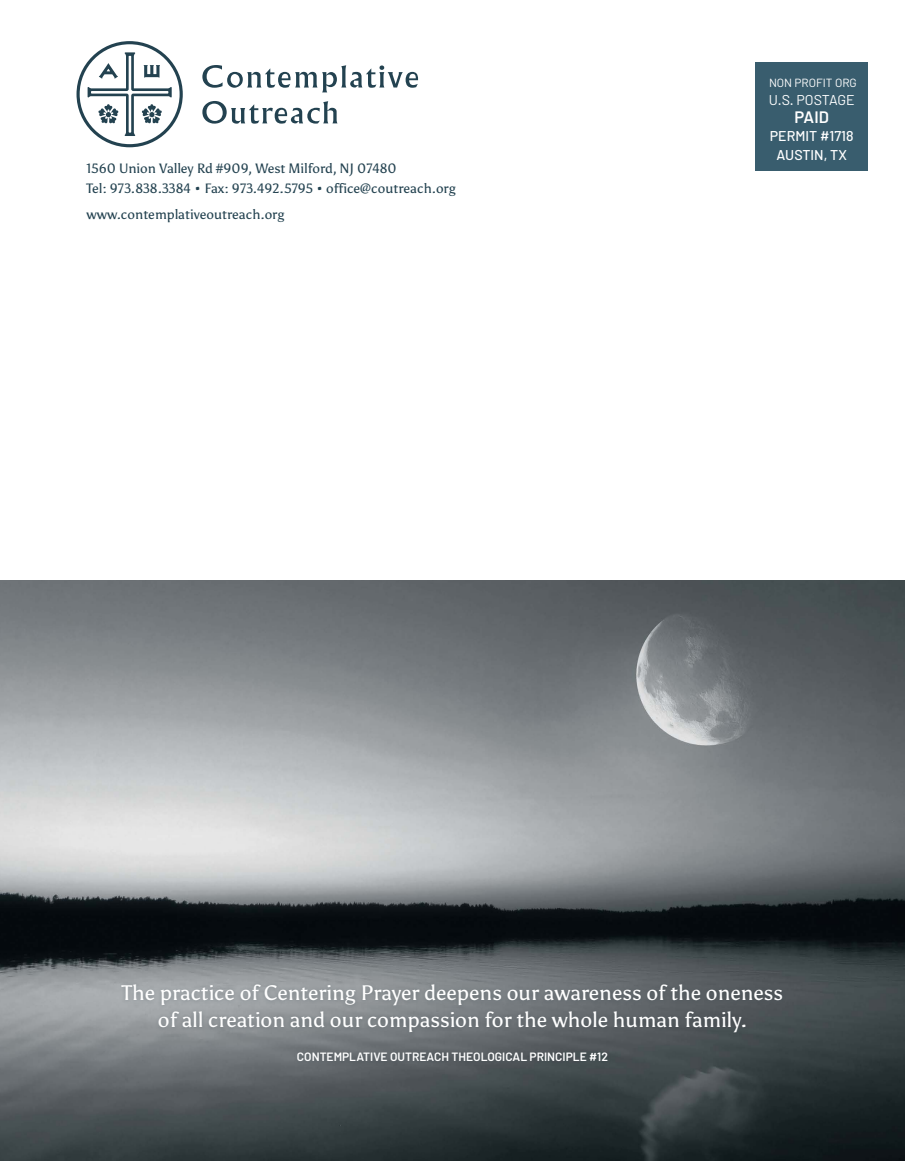
<style>
.page{position:relative;width:905px;height:1161px;background:#fff}
.page>*{position:absolute;margin:0;border:0;box-sizing:border-box;transform-origin:0 0}
.t1{font:21px/27px "Asul";color:#fff;text-align:center}
.t2{font:600 16.5px "Barlow";color:#fff}
.t3{font:500 14.1px/18.3px "Barlow";color:#fff;text-align:center}
.t4{font:14.1px "Barlow";letter-spacing:-.005em;color:#fff}
.t5{font:13.5px/19.5px "Asul";color:#234250}
.t6{font:600 12px "Barlow";color:#fff}
.t7{font:11.85px "Barlow";color:#fff}
</style>
<div class="page">
<img style="left:0;top:580px;width:904px;height:581px">
<div style="left:755px;top:62px;width:113px;height:108px;background:#395d6e"></div>
<div style="left:117px;top:980px;width:669px;height:85px;background:#1d323c;opacity:.26"></div>
<svg style="left:202px;top:65px;width:216px;height:27px"></svg>
<svg style="left:202px;top:101px;width:135px;height:23px"></svg>
<svg style="left:76px;top:41px;width:107px;height:106px"></svg>
<p class="t5" style="left:86px;top:159px;width:370px">1560 Union Valley Rd #909, West Milford, NJ 07480<br>Tel: 973.838.3384 • Fax: 973.492.5795 • office@coutreach.org</p>
<p class="t5" style="left:86px;top:205px;width:199px">www.contemplativeoutreach.org</p>
<p class="t7" style="left:769px;top:75px;width:89px">NON PROFIT ORG</p>
<p class="t4" style="left:768px;top:91px;width:87px">U.S. POSTAGE</p>
<p class="t2" style="left:794px;top:107px;width:36px">PAID</p>
<p class="t3" style="left:769px;top:127px;width:85px">PERMIT #1718<br>AUSTIN, TX</p>
<h1 class="t1" style="left:122px;top:979px;width:662px">The practice of Centering Prayer deepens our awareness of the oneness of all creation and our compassion for the whole human family.</h1>
<p class="t6" style="left:297px;top:1049px;width:312px">CONTEMPLATIVE OUTREACH THEOLOGICAL PRINCIPLE #12</p>
</div>
